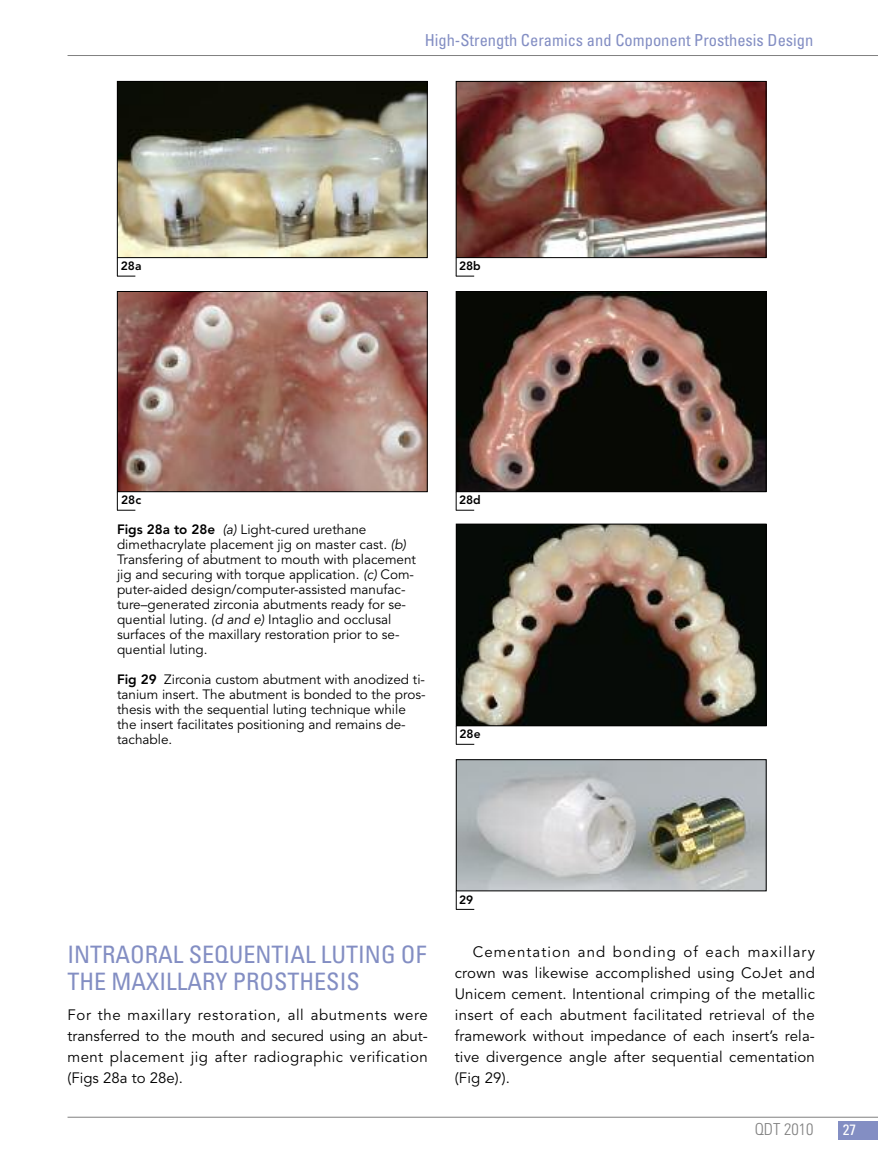
<style>
.page{position:relative;width:878px;height:1175px;background:#fff}
.page>*{position:absolute;margin:0;border:0;box-sizing:border-box;transform-origin:0 0}
.t1{font:condensed 24px/27px "Univers";color:#838ec3}
.t2{font:condensed 16.5px "Univers";color:#838ec3}
.t3{font:300 condensed 16.5px "Univers";color:#808080}
.t4{font:15px/21px "Avenir";letter-spacing:.015em;color:#000;text-align:justify}
.t5{font:condensed 15px "Univers";color:#fff}
.t6{font:13.5px/15px "Avenir";color:#000}
.t7{font:800 12px "Avenir";color:#000}
.s1{font-weight:800}
.s2{font-style:italic}
</style>
<div class="page">
<div style="left:838px;top:1121px;width:40px;height:18px;background:#838ec3"></div>
<hr style="left:68px;top:55px;width:810px;height:1px;background:#808080">
<hr style="left:68px;top:1116px;width:810px;height:1px;background:#808080">
<img style="left:119px;top:83px;width:306px;height:173px">
<div style="left:117px;top:81px;width:310px;height:177px;border:1px solid #000"></div>
<svg style="left:117px;top:258px;width:18px;height:19px"></svg>
<img style="left:458px;top:83px;width:306px;height:173px">
<div style="left:456px;top:81px;width:310px;height:177px;border:1px solid #000"></div>
<svg style="left:456px;top:258px;width:18px;height:19px"></svg>
<img style="left:119px;top:293px;width:306px;height:197px">
<div style="left:117px;top:291px;width:310px;height:201px;border:1px solid #000"></div>
<svg style="left:117px;top:492px;width:18px;height:19px"></svg>
<img style="left:458px;top:293px;width:306px;height:197px">
<div style="left:456px;top:291px;width:310px;height:201px;border:1px solid #000"></div>
<svg style="left:456px;top:492px;width:18px;height:19px"></svg>
<img style="left:458px;top:526px;width:306px;height:198px">
<div style="left:456px;top:524px;width:310px;height:202px;border:1px solid #000"></div>
<svg style="left:456px;top:726px;width:18px;height:19px"></svg>
<img style="left:458px;top:761px;width:306px;height:128px">
<div style="left:456px;top:759px;width:310px;height:132px;border:1px solid #000"></div>
<svg style="left:456px;top:891px;width:18px;height:19px"></svg>
<p class="t2" style="left:424px;top:34px;width:390px">High-Strength Ceramics and Component Prosthesis Design</p>
<p class="t7" style="left:121px;top:261px;width:22px">28a</p>
<p class="t7" style="left:459px;top:261px;width:23px">28b</p>
<p class="t7" style="left:121px;top:495px;width:21px">28c</p>
<p class="t7" style="left:459px;top:495px;width:23px">28d</p>
<p class="t6" style="left:117px;top:523px;width:300px"><span class="s1">Figs 28a to 28e</span> <span class="s2">(a)</span> Light-cured urethane dimethacrylate placement jig on master cast. <span class="s2">(b)<br></span>Transfering of abutment to mouth with placement jig and securing with torque application. <span class="s2">(c)</span> Com&shy;puter-aided design/computer-assisted manufac&shy;ture–generated zirconia abutments ready for se&shy;quential luting. <span class="s2">(d and e)</span> Intaglio and occlusal surfaces of the maxillary restoration prior to se&shy;quential luting.</p>
<p class="t6" style="left:117px;top:673px;width:310px"><span class="s1">Fig 29</span> Zirconia custom abutment with anodized ti&shy;tanium insert. The abutment is bonded to the pros&shy;thesis with the sequential luting technique while the insert facilitates positioning and remains de&shy;tachable.</p>
<p class="t7" style="left:459px;top:729px;width:23px">28e</p>
<h1 class="t1" style="left:68px;top:943px;width:360px">INTRAORAL SEQUENTIAL LUTING OF<br>THE MAXILLARY PROSTHESIS</h1>
<p class="t4" style="left:67px;top:1005px;width:362px">For the maxillary restoration, all abutments were transferred to the mouth and secured using an abut&shy;ment placement jig after radiographic verification (Figs 28a to 28e).</p>
<p class="t7" style="left:459px;top:894px;width:16px">29</p>
<p class="t4" style="left:454px;top:942px;width:362px;text-indent:18px">Cementation and bonding of each maxillary crown was likewise accomplished using CoJet and Unicem cement. Intentional crimping of the metallic insert of each abutment facilitated retrieval of the framework without impedance of each insert’s rela&shy;tive divergence angle after sequential cementation (Fig 29).</p>
<p class="t3" style="left:754px;top:1123px;width:60px">QDT 2010</p>
<p class="t5" style="left:842px;top:1124px;width:15px">27</p>
</div>
